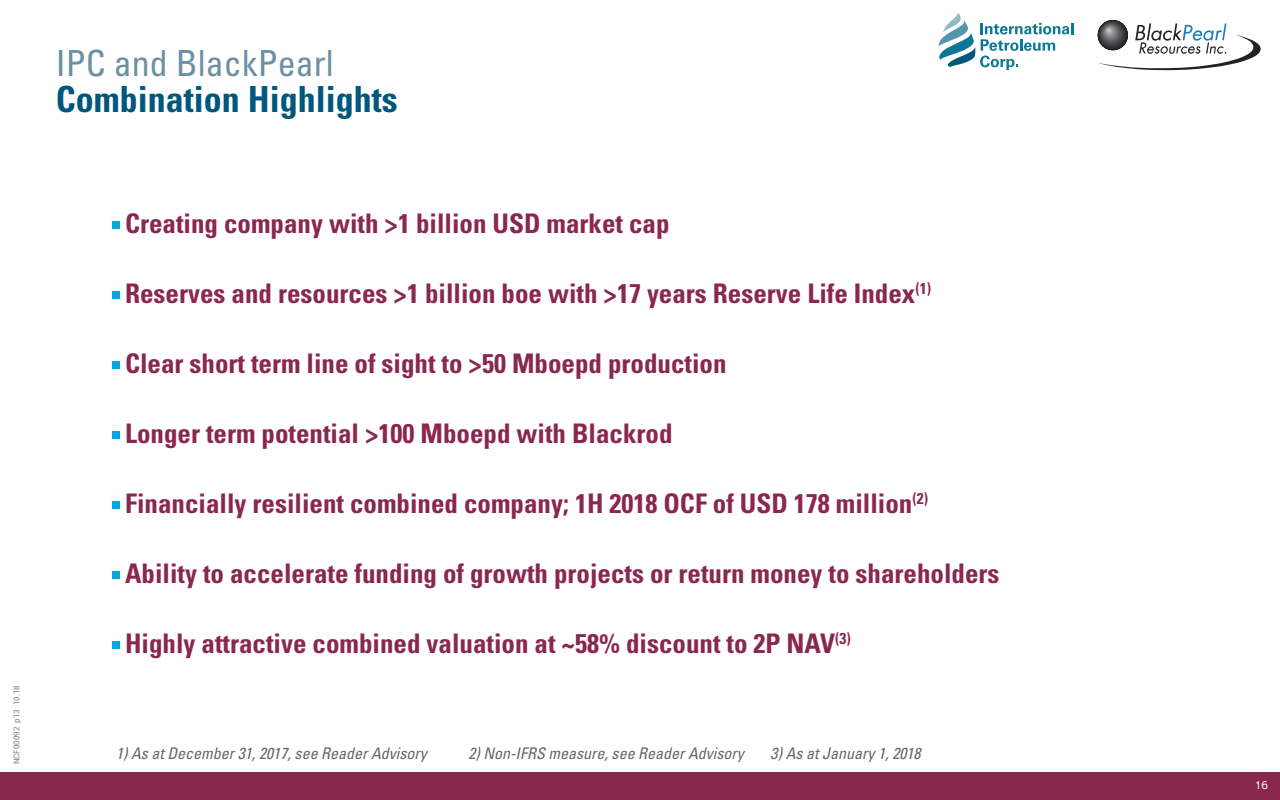
<style>
.page{position:relative;width:1280px;height:800px;background:#fff}
.page>*{position:absolute;margin:0;border:0;box-sizing:border-box;transform-origin:0 0}
.t1{font:700 condensed 36px "Univers";color:#00577d}
.t2{font:condensed 36px "Univers";color:#6b90a3}
.t3{font:700 condensed 27px "Univers";color:#8a274f}
.t4{font:italic condensed 16px "Univers";color:#676768}
.t5{font:11px "Reader";color:#fff}
.t6{font:8px "Roboto";color:#808285}
</style>
<div class="page">
<div style="left:0;top:772px;width:1280px;height:28px;background:#8a274f"></div>
<div style="left:1098px;top:20px;width:30px;height:30px;background:#514f52;border-radius:50%"></div>
<div style="left:1098px;top:20px;width:29px;height:29px;background:#262428;border-radius:50%"></div>
<div style="left:1099px;top:21px;width:28px;height:28px;background:#2a282c;border-radius:50%"></div>
<div style="left:1099px;top:21px;width:27px;height:27px;background:#323033;border-radius:50%"></div>
<div style="left:1099px;top:21px;width:26px;height:26px;background:#343235;border-radius:50%"></div>
<div style="left:1100px;top:22px;width:25px;height:25px;background:#39373a;border-radius:50%"></div>
<div style="left:1100px;top:22px;width:23px;height:23px;background:#424043;border-radius:50%"></div>
<svg style="left:1097px;top:23px;width:164px;height:47px"></svg>
<svg style="left:938px;top:13px;width:135px;height:57px"></svg>
<div style="left:113px;top:291px;width:7px;height:7px;background:#00a8e1"></div>
<div style="left:113px;top:361px;width:7px;height:7px;background:#00a8e1"></div>
<div style="left:113px;top:431px;width:7px;height:7px;background:#00a8e1"></div>
<div style="left:113px;top:501px;width:7px;height:7px;background:#00a8e1"></div>
<div style="left:113px;top:571px;width:7px;height:7px;background:#00a8e1"></div>
<div style="left:113px;top:641px;width:7px;height:7px;background:#00a8e1"></div>
<div style="left:113px;top:221px;width:7px;height:7px;background:#00a8e1"></div>
<h1 class="t2" style="left:56px;top:40px;width:279px">IPC and BlackPearl</h1>
<h1 class="t1" style="left:56px;top:77px;width:344px">Combination Highlights</h1>
<p class="t6" style="left:11px;top:764px;width:81px;rotate:-90deg">NCF00092 p13 10.18</p>
<p class="t3" style="left:125px;top:207px;width:546px">Creating company with &gt;1 billion USD market cap</p>
<p class="t3" style="left:125px;top:277px;width:808px">Reserves and resources &gt;1 billion boe with &gt;17 years Reserve Life Index<sup>(1)</sup></p>
<p class="t3" style="left:125px;top:347px;width:603px">Clear short term line of sight to &gt;50 Mboepd production</p>
<p class="t3" style="left:125px;top:417px;width:549px">Longer term potential &gt;100 Mboepd with Blackrod</p>
<p class="t3" style="left:125px;top:487px;width:805px">Financially resilient combined company; 1H 2018 OCF of USD 178 million<sup>(2)</sup></p>
<p class="t3" style="left:125px;top:557px;width:876px">Ability to accelerate funding of growth projects or return money to shareholders</p>
<p class="t3" style="left:125px;top:627px;width:727px">Highly attractive combined valuation at ~58% discount to 2P NAV<sup>(3)</sup></p>
<p class="t4" style="left:116px;top:743px;width:312px">1) As at December 31, 2017, see Reader Advisory</p>
<p class="t4" style="left:469px;top:743px;width:277px">2) Non-IFRS measure, see Reader Advisory</p>
<p class="t4" style="left:771px;top:743px;width:152px">3) As at January 1, 2018</p>
<p class="t5" style="left:1255px;top:779px;width:14px">16</p>
</div>
